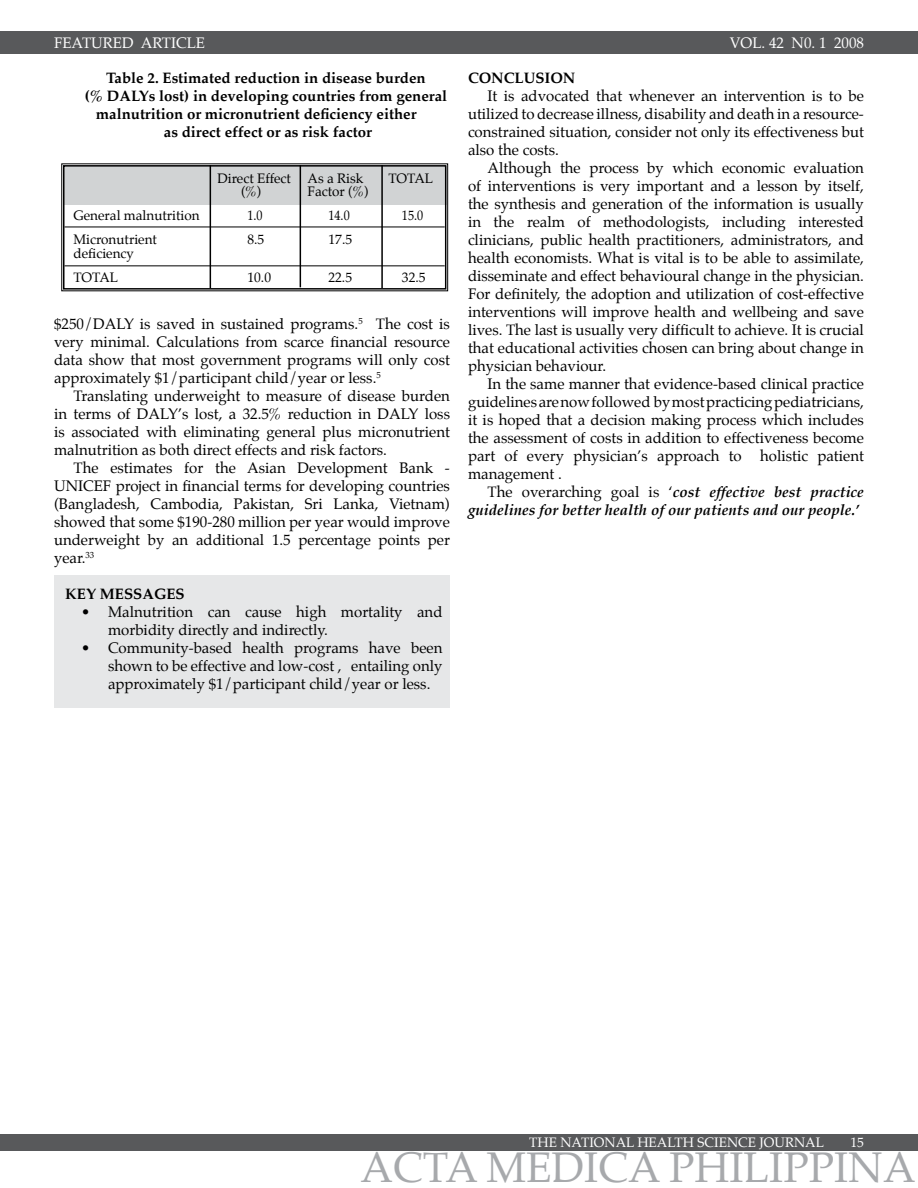
<style>
.page{position:relative;width:918px;height:1188px;background:#fff}
.page>*{position:absolute;margin:0;border:0;box-sizing:border-box;transform-origin:0 0}
.t1{font:42px "Palatino";color:#a7a9ac}
.t2{font:15px/18px "Palatino";color:#000;text-align:justify}
.t3{font:700 15px "Palatino";color:#000}
.t4{font:italic 700 15px/18px "Palatino";color:#000}
.t5{font:15px "Palatino";color:#fff}
.t6{font:13.5px/24px "Palatino";color:#000}
.t7{font:13.5px "Palatino";color:#fff}
.t8{font:13.5px "Palatino";color:#000;scale:.9 1}
.s1{font-weight:400;font-style:normal}
</style>
<div class="page">
<div style="left:0;top:1134px;width:918px;height:16px;background:#58595b"></div>
<div style="left:0;top:31px;width:918px;height:23px;background:#58595b"></div>
<div style="left:54px;top:575px;width:396px;height:133px;background:#e6e7e8"></div>
<svg style="left:61px;top:163px;width:387px;height:128px"></svg>
<div style="left:63px;top:165px;width:383px;height:125px;border:2px solid #000"></div>
<hr style="left:210px;top:165px;width:1px;height:123px;background:#000">
<hr style="left:300px;top:165px;width:1px;height:122px;background:#000">
<hr style="left:381px;top:165px;width:2px;height:123px;background:#000">
<hr style="left:64px;top:227px;width:381px;height:1px;background:#000">
<hr style="left:64px;top:265px;width:381px;height:1px;background:#000">
<p class="t5" style="left:54px;top:30px;width:153px">FEATURED ARTICLE</p>
<p class="t3" style="left:106px;top:65px;width:321px">Table 2. Estimated reduction in disease burden</p>
<p class="t3" style="left:85px;top:83px;width:364px">(% DALYs lost) in developing countries from general</p>
<p class="t3" style="left:96px;top:101px;width:322px">malnutrition or micronutrient deficiency either</p>
<p class="t3" style="left:164px;top:119px;width:210px">as direct effect or as risk factor</p>
<p class="t6" style="left:218px;top:166px;width:147px">Direct Effect As a Risk</p>
<p class="t6" style="left:389px;top:166px;width:46px">TOTAL</p>
<p class="t6" style="left:241px;top:180px;width:22px">(%)</p>
<p class="t6" style="left:308px;top:180px;width:63px">Factor (%)</p>
<p class="t6" style="left:74px;top:204px;width:128px">General malnutrition</p>
<p class="t8" style="left:247px;top:205px;width:18px">1.0</p>
<p class="t8" style="left:329px;top:205px;width:25px">14.0</p>
<p class="t8" style="left:402px;top:205px;width:25px">15.0</p>
<p class="t6" style="left:74px;top:228px;width:85px">Micronutrient</p>
<p class="t6" style="left:248px;top:228px;width:18px">8.5</p>
<p class="t6" style="left:329px;top:228px;width:25px">17.5</p>
<p class="t6" style="left:74px;top:241px;width:62px">deficiency<br>TOTAL</p>
<p class="t6" style="left:247px;top:265px;width:25px">10.0</p>
<p class="t6" style="left:328px;top:265px;width:25px">22.5</p>
<p class="t6" style="left:402px;top:265px;width:25px">32.5</p>
<p class="t2" style="left:54px;top:315px;width:397px">$250/DALY is saved in sustained programs.<sup>5</sup> The cost is very minimal. Calculations from scarce financial resource data show that most government programs will only cost approximately $1/participant child/year or less.<sup>5</sup></p>
<p class="t2" style="left:54px;top:387px;width:398px;text-indent:20px">Translating underweight to measure of disease burden in terms of DALY’s lost, a 32.5% reduction in DALY loss is associated with eliminating general plus micronutrient malnutrition as both direct effects and risk factors.</p>
<p class="t2" style="left:54px;top:459px;width:397px;text-indent:20px">The estimates for the Asian Development Bank - UNICEF project in financial terms for developing countries (Bangladesh, Cambodia, Pakistan, Sri Lanka, Vietnam) showed that some $190-280 million per year would improve underweight by an additional 1.5 percentage points per year.<sup>33</sup></p>
<p class="t3" style="left:65px;top:581px;width:121px">KEY MESSAGES</p>
<p class="t2" style="left:108px;top:603px;width:336px;text-indent:-27px">• Malnutrition can cause high mortality and morbidity directly and indirectly.</p>
<p class="t2" style="left:108px;top:639px;width:336px;text-indent:-27px">• Community-based health programs have been shown to be effective and low-cost , entailing only approximately $1/participant child/year or less.</p>
<p class="t5" style="left:730px;top:31px;width:136px">VOL. 42 N0. 1 2008</p>
<p class="t3" style="left:468px;top:65px;width:109px">CONCLUSION</p>
<p class="t2" style="left:468px;top:86px;width:397px;text-indent:20px">It is advocated that whenever an intervention is to be utilized to decrease illness, disability and death in a resource&shy;constrained situation, consider not only its effectiveness but also the costs.</p>
<p class="t2" style="left:468px;top:158px;width:398px;text-indent:20px">Although the process by which economic evaluation of interventions is very important and a lesson by itself, the synthesis and generation of the information is usually in the realm of methodologists, including interested clinicians, public health practitioners, administrators, and health economists. What is vital is to be able to assimilate, disseminate and effect behavioural change in the physician.<br>For definitely, the adoption and utilization of cost-effective interventions will improve health and wellbeing and save lives. The last is usually very difficult to achieve. It is crucial that educational activities chosen can bring about change in physician behaviour.</p>
<p class="t2" style="left:468px;top:374px;width:397px;text-indent:20px">In the same manner that evidence-based clinical practice guidelines are now followed by most practicing pediatricians, it is hoped that a decision making process which includes the assessment of costs in addition to effectiveness become part of every physician’s approach to holistic patient management .</p>
<p class="t4" style="left:468px;top:483px;width:397px;text-indent:20px"><span class="s1">The overarching goal is ‘</span>cost effective best practice guidelines for better health of our patients and our people.’</p>
<p class="t7" style="left:529px;top:1131px;width:296px">THE NATIONAL HEALTH SCIENCE JOURNAL</p>
<p class="t7" style="left:850px;top:1131px;width:15px">15</p>
<h1 class="t1" style="left:360px;top:1133px;width:557px">ACTA MEDICA PHILIPPINA</h1>
</div>
